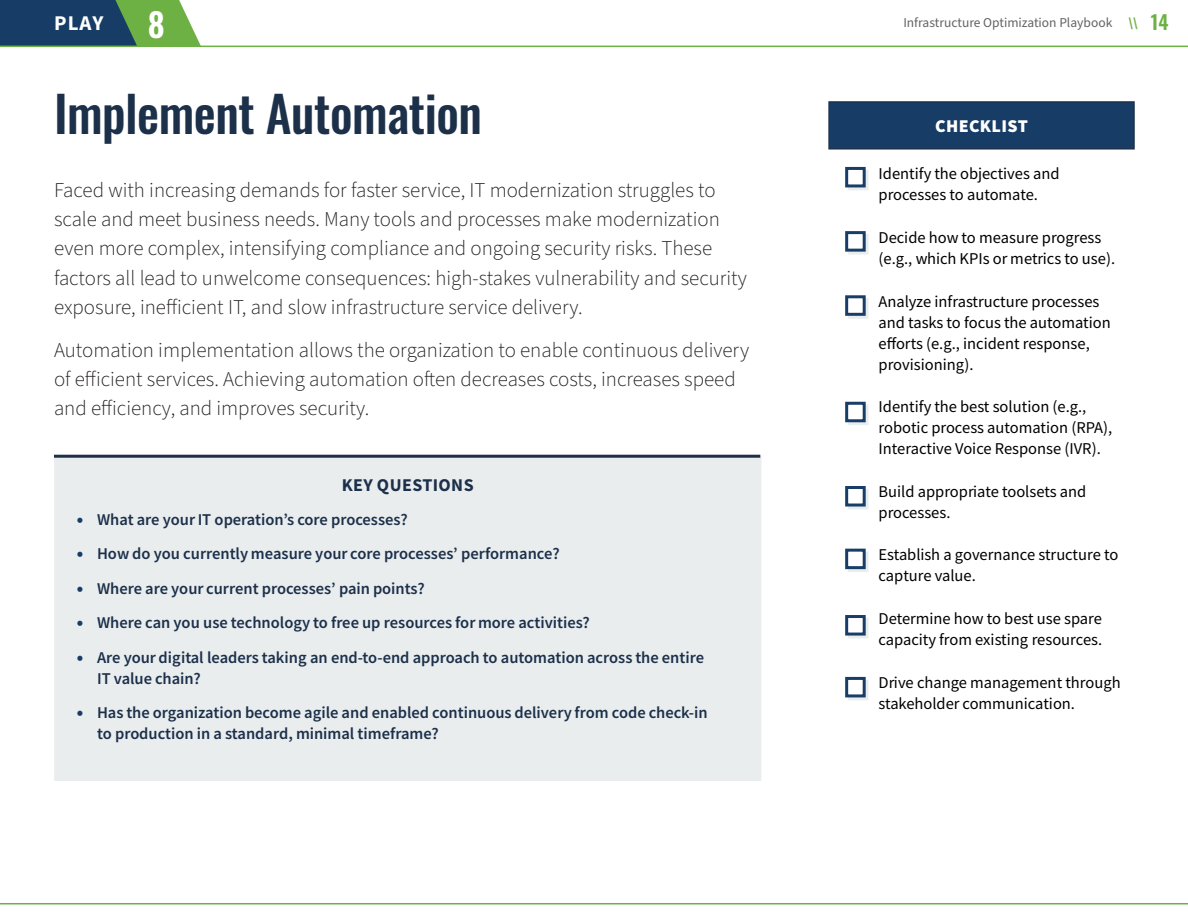
<style>
.page{position:relative;width:1188px;height:918px;background:#fff}
.page>*{position:absolute;margin:0;border:0;box-sizing:border-box;transform-origin:0 0}
.t1{font:49.5px "Oswald";letter-spacing:-.01em;color:#1c304a}
.t2{font:600 33px "Oswald";color:#fff}
.body_text_main{font:300 21px/29.2px "Source Sans Pro";color:#231f20}
.t3{font:21px "Source Sans Variable";color:#fff}
.t4{font:18px "Source Sans Variable";letter-spacing:.06em;color:#1c304a}
.t5{font:900 18px "Source Sans Pro";letter-spacing:.02em;color:#fff}
.checklist_text{font:16.5px/21px "Source Sans Variable";letter-spacing:.02em;color:#000}
.t6{font:16.5px/21px "Source Sans Variable";letter-spacing:.03em;color:#1c304a}
.t7{font:13.5px "Source Sans Pro";color:#646363}
.s1{font-weight:700;color:#6db144}
.s2{font-family:"Oswald";font-weight:600;font-size:19.5px;color:#6db144}
.s3{font-family:"Source Sans Pro";font-weight:900;font-size:18px;color:#173d66}
</style>
<div class="page">
<svg style="left:0;top:0;width:201px;height:46px;background:#3f6d63"></svg>
<hr style="left:0;top:46px;width:1188px;height:1px;background:#6db144">
<hr style="left:0;top:903px;width:1188px;height:1px;background:#6db144">
<div style="left:828px;top:101px;width:307px;height:49px;background:#173d66;border:2px solid #1c304a"></div>
<svg style="left:848px;top:170px;width:20px;height:20px"></svg>
<div style="left:845px;top:167px;width:21px;height:20px;background:#fff;border:3px solid #183d66"></div>
<div style="left:848px;top:234px;width:20px;height:21px;background:#e9edee"></div>
<div style="left:845px;top:231px;width:21px;height:21px;background:#fff;border:3px solid #183d66"></div>
<div style="left:848px;top:298px;width:20px;height:21px;background:#e9edee"></div>
<div style="left:845px;top:295px;width:21px;height:21px;background:#fff;border:3px solid #183d66"></div>
<svg style="left:848px;top:405px;width:20px;height:20px"></svg>
<div style="left:845px;top:402px;width:21px;height:20px;background:#fff;border:3px solid #183d66"></div>
<div style="left:848px;top:489px;width:20px;height:20px;background:#e9edee"></div>
<div style="left:845px;top:486px;width:21px;height:21px;background:#fff;border:3px solid #183d66"></div>
<svg style="left:848px;top:552px;width:20px;height:20px"></svg>
<div style="left:845px;top:549px;width:21px;height:20px;background:#fff;border:3px solid #183d66"></div>
<div style="left:848px;top:618px;width:20px;height:20px;background:#e9edee"></div>
<div style="left:845px;top:615px;width:21px;height:21px;background:#fff;border:3px solid #183d66"></div>
<svg style="left:848px;top:680px;width:20px;height:20px"></svg>
<div style="left:845px;top:677px;width:21px;height:20px;background:#fff;border:3px solid #183d66"></div>
<div style="left:54px;top:456px;width:707px;height:325px;background:#e9edee"></div>
<hr style="left:54px;top:455px;width:706px;height:3px;background:#1c304a">
<p class="t2" style="left:148px;top:8px;width:19px">8</p>
<p class="t3" style="left:54px;top:10px;width:49px">PLAY</p>
<p class="t7" style="left:903px;top:14px;width:267px">Infrastructure Optimization Playbook <span class="s1">\\</span> <span class="s2">14</span></p>
<p class="t1" style="left:54px;top:70px;width:429px">Implement Automation</p>
<p class="body_text_main" style="left:54px;top:176px;width:694px">Faced with increasing demands for faster service, IT modernization struggles to scale and meet business needs. Many tools and processes make modernization even more complex, intensifying compliance and ongoing security risks. These factors all lead to unwelcome consequences: high-stakes vulnerability and security exposure, inefficient IT, and slow infrastructure service delivery.</p>
<p class="body_text_main" style="left:54px;top:336px;width:697px">Automation implementation allows the organization to enable continuous delivery of efficient services. Achieving automation often decreases costs, increases speed and efficiency, and improves security.</p>
<p class="t4" style="left:342px;top:474px;width:133px">KEY QUESTIONS</p>
<p class="t6" style="left:77px;top:509px;width:332px"><span class="s3">•</span> What are your IT operation’s core processes?</p>
<p class="t6" style="left:77px;top:543px;width:484px"><span class="s3">•</span> How do you currently measure your core processes’ performance?</p>
<p class="t6" style="left:77px;top:578px;width:349px"><span class="s3">•</span> Where are your current processes’ pain points?</p>
<p class="t6" style="left:77px;top:612px;width:514px"><span class="s3">•</span> Where can you use technology to free up resources for more activities?</p>
<p class="t6" style="left:97px;top:647px;width:608px;text-indent:-20px"><span class="s3">•</span> Are your digital leaders taking an end-to-end approach to automation across the entire<br>IT value chain?</p>
<p class="t6" style="left:97px;top:702px;width:612px;text-indent:-20px"><span class="s3">•</span> Has the organization become agile and enabled continuous delivery from code check-in to production in a standard, minimal timeframe?</p>
<p class="t5" style="left:935px;top:114px;width:94px">CHECKLIST</p>
<p class="checklist_text" style="left:879px;top:163px;width:182px">Identify the objectives and processes to automate.</p>
<p class="checklist_text" style="left:879px;top:227px;width:237px">Decide how to measure progress (e.g., which KPIs or metrics to use).</p>
<p class="checklist_text" style="left:879px;top:291px;width:234px">Analyze infrastructure processes and tasks to focus the automation efforts (e.g., incident response, provisioning).</p>
<p class="checklist_text" style="left:879px;top:396px;width:235px">Identify the best solution (e.g., robotic process automation (RPA),<br>Interactive Voice Response (IVR).</p>
<p class="checklist_text" style="left:879px;top:481px;width:209px">Build appropriate toolsets and processes.</p>
<p class="checklist_text" style="left:879px;top:544px;width:241px">Establish a governance structure to capture value.</p>
<p class="checklist_text" style="left:879px;top:608px;width:225px">Determine how to best use spare capacity from existing resources.</p>
<p class="checklist_text" style="left:879px;top:672px;width:243px">Drive change management through stakeholder communication.</p>
</div>
